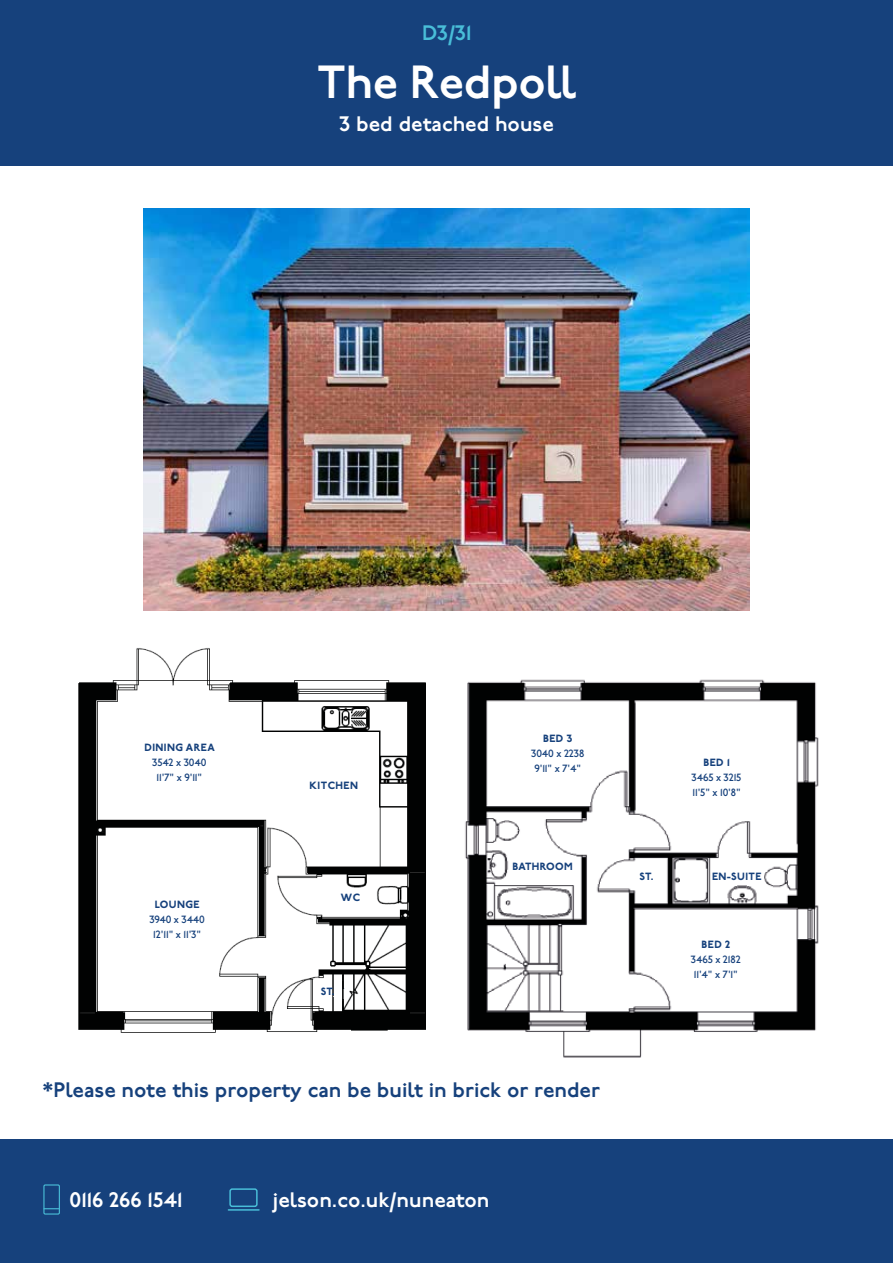
<style>
.page{position:relative;width:893px;height:1263px;background:#fff}
.page>*{position:absolute;margin:0;border:0;box-sizing:border-box;transform-origin:0 0}
.t1{font:600 46.5px "P22 Underground";letter-spacing:-.01em;color:#fff}
.t2{font:600 21px "P22 Underground";color:#fff}
.t3{font:600 21px "P22 Underground";color:#16417c}
.t4{font:600 21px "P22 Underground";color:#49bed8}
.t5{font:500 10.5px/15px "P22 Underground";letter-spacing:-.01em;color:#16417c}
.t6{font:800 10.5px "P22 Underground";letter-spacing:.04em;color:#16417c}
</style>
<div class="page">
<div style="left:0;top:0;width:893px;height:165px;background:#16417c"></div>
<div style="left:0;top:1140px;width:893px;height:123px;background:#16417c"></div>
<div style="left:43px;top:1184px;width:17px;height:30px;border:1px solid #49bed8"></div>
<svg style="left:44px;top:1208px;width:16px;height:1px"></svg>
<div style="left:229px;top:1188px;width:29px;height:19px;border:1px solid #49bed8;border-radius:2px"></div>
<hr style="left:228px;top:1209px;width:31px;height:2px;background:#49bed8">
<img style="left:144px;top:208px;width:605px;height:402px">
<img style="left:465px;top:679px;width:354px;height:379px">
<img style="left:79px;top:648px;width:346px;height:385px">
<div style="left:143px;top:899px;width:65px;height:37px;background:#fff"></div>
<div style="left:332px;top:896px;width:26px;height:11px;background:#fff"></div>
<div style="left:301px;top:774px;width:62px;height:29px;background:#fff"></div>
<div style="left:336px;top:989px;width:11px;height:9px;background:#fff"></div>
<hr style="left:342px;top:974px;width:2px;height:39px;background:#010202">
<h2 class="t4" style="left:422px;top:21px;width:51px">D3/31</h2>
<h1 class="t1" style="left:317px;top:56px;width:261px">The Redpoll</h1>
<h2 class="t2" style="left:340px;top:112px;width:216px">3 bed detached house</h2>
<p class="t6" style="left:144px;top:741px;width:72px">DINING AREA</p>
<p class="t5" style="left:152px;top:755px;width:56px;text-align:center">3542 x 3040<br>11'7" x 9'11"</p>
<p class="t6" style="left:155px;top:898px;width:46px">LOUNGE</p>
<p class="t5" style="left:149px;top:912px;width:57px;text-align:center">3940 x 3440<br>12'11" x 11'3"</p>
<p class="t6" style="left:310px;top:779px;width:50px">KITCHEN</p>
<p class="t6" style="left:341px;top:891px;width:21px">WC</p>
<p class="t6" style="left:321px;top:985px;width:15px">ST.</p>
<p class="t6" style="left:543px;top:732px;width:31px">BED 3</p>
<p class="t5" style="left:531px;top:747px;width:55px">3040 x 2238<br>9'11" x 7'4"</p>
<p class="t6" style="left:703px;top:756px;width:28px">BED 1</p>
<p class="t5" style="left:692px;top:770px;width:51px">3465 x 3215<br>11'5" x 10'8"</p>
<p class="t6" style="left:513px;top:860px;width:62px">BATHROOM</p>
<p class="t6" style="left:640px;top:870px;width:15px">ST.</p>
<p class="t6" style="left:712px;top:870px;width:51px">EN-SUITE</p>
<p class="t6" style="left:702px;top:939px;width:30px">BED 2</p>
<p class="t5" style="left:691px;top:953px;width:51px">3465 x 2182<br>11'4" x 7'1"</p>
<h2 class="t3" style="left:43px;top:1078px;width:559px">*Please note this property can be built in brick or render</h2>
<h2 class="t2" style="left:69px;top:1188px;width:115px">0116 266 1541</h2>
<h2 class="t2" style="left:273px;top:1188px;width:218px">jelson.co.uk/nuneaton</h2>
</div>
